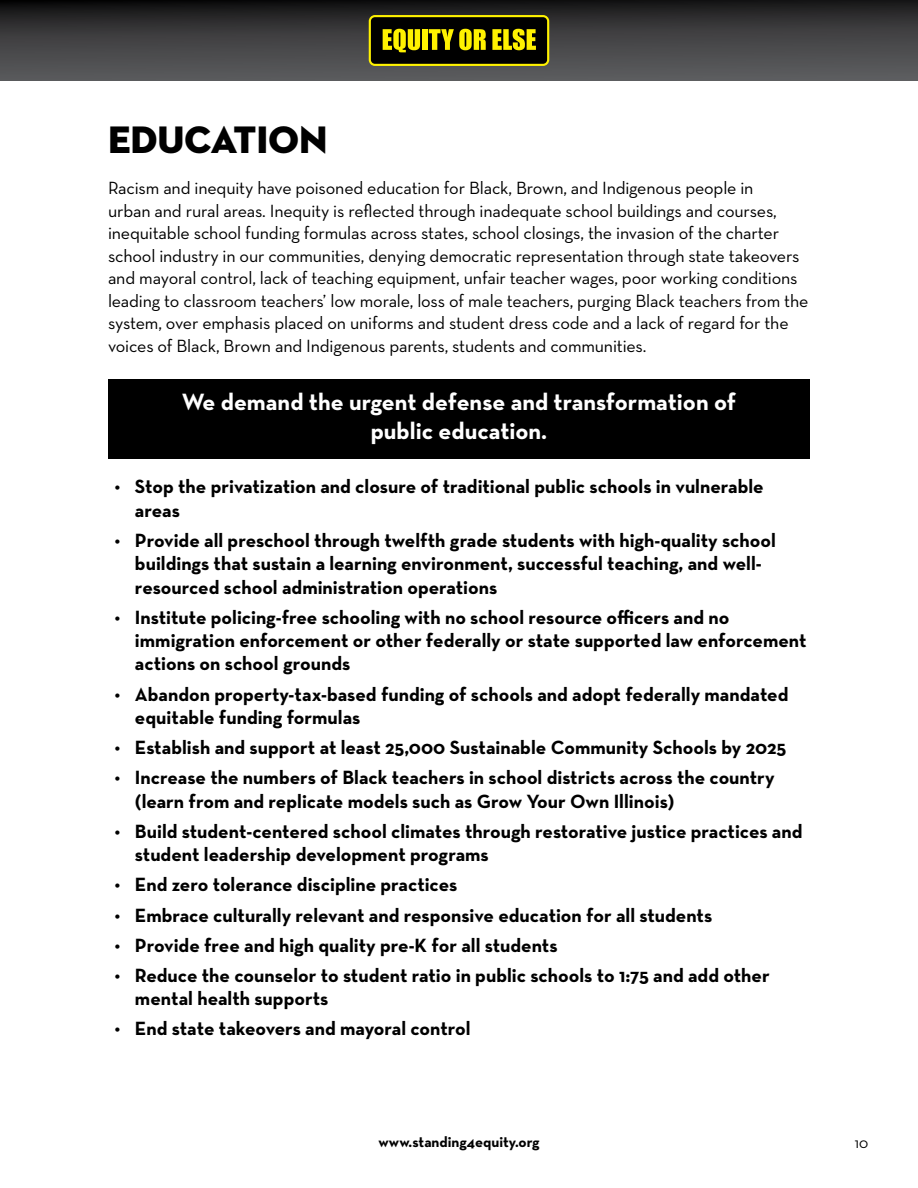
<style>
.page{position:relative;width:918px;height:1188px;background:#fff}
.page>*{position:absolute;margin:0;border:0;box-sizing:border-box;transform-origin:0 0}
.t1{font:39px "Neutraface 2 Display Titling";color:#000}
.t2{font:700 24px/28.8px "Neutra Text";color:#fff;text-align:center}
.t3{font:700 19.5px/23.4px "Neutra Text";color:#000}
.t4{font:18px/22.5px "Neutra Text";letter-spacing:-.01em;color:#000}
.t5{font:700 15px "Neutra Text";color:#000}
.t6{font:15px "Neutra Text";color:#000}
</style>
<div class="page">
<div style="left:0;top:0;width:918px;height:81px;background:linear-gradient(to bottom,#1b1a1b,#636466)"></div>
<svg style="left:369px;top:15px;width:180px;height:51px;background:#544f00"></svg>
<div style="left:108px;top:380px;width:702px;height:79px;background:#000"></div>
<h1 class="t1" style="left:108px;top:116px;width:221px">EDUCATION</h1>
<p class="t4" style="left:108px;top:177px;width:702px">Racism and inequity have poisoned education for Black, Brown, and Indigenous people in<br>urban and rural areas. Inequity is reflected through inadequate school buildings and courses, inequitable school funding formulas across states, school closings, the invasion of the charter school industry in our communities, denying democratic representation through state takeovers and mayoral control, lack of teaching equipment, unfair teacher wages, poor working conditions leading to classroom teachers’ low morale, loss of male teachers, purging Black teachers from the system, over emphasis placed on uniforms and student dress code and a lack of regard for the voices of Black, Brown and Indigenous parents, students and communities.</p>
<p class="t2" style="left:182px;top:387px;width:556px">We demand the urgent defense and transformation of public education.</p>
<p class="t3" style="left:135px;top:474px;width:630px;text-indent:-20px">• Stop the privatization and closure of traditional public schools in vulnerable areas</p>
<p class="t3" style="left:135px;top:528px;width:643px;text-indent:-20px">• Provide all preschool through twelfth grade students with high-quality school buildings that sustain a learning environment, successful teaching, and well&shy;resourced school administration operations</p>
<p class="t3" style="left:135px;top:605px;width:673px;text-indent:-20px">• Institute policing-free schooling with no school resource officers and no immigration enforcement or other federally or state supported law enforcement actions on school grounds</p>
<p class="t3" style="left:135px;top:682px;width:655px;text-indent:-20px">• Abandon property-tax-based funding of schools and adopt federally mandated equitable funding formulas</p>
<p class="t3" style="left:115px;top:735px;width:673px">• Establish and support at least 25,000 Sustainable Community Schools by 2025</p>
<p class="t3" style="left:135px;top:766px;width:641px;text-indent:-20px">• Increase the numbers of Black teachers in school districts across the country (learn from and replicate models such as Grow Your Own Illinois)</p>
<p class="t3" style="left:135px;top:819px;width:669px;text-indent:-20px">• Build student-centered school climates through restorative justice practices and student leadership development programs</p>
<p class="t3" style="left:115px;top:873px;width:344px">• End zero tolerance discipline practices</p>
<p class="t3" style="left:115px;top:903px;width:599px">• Embrace culturally relevant and responsive education for all students</p>
<p class="t3" style="left:115px;top:933px;width:444px">• Provide free and high quality pre-K for all students</p>
<p class="t3" style="left:135px;top:963px;width:636px;text-indent:-20px">• Reduce the counselor to student ratio in public schools to 1:75 and add other mental health supports</p>
<p class="t3" style="left:115px;top:1017px;width:357px">• End state takeovers and mayoral control</p>
<p class="t5" style="left:378px;top:1133px;width:163px">www.standing4equity.org</p>
<p class="t6" style="left:855px;top:1133px;width:15px">10</p>
</div>
